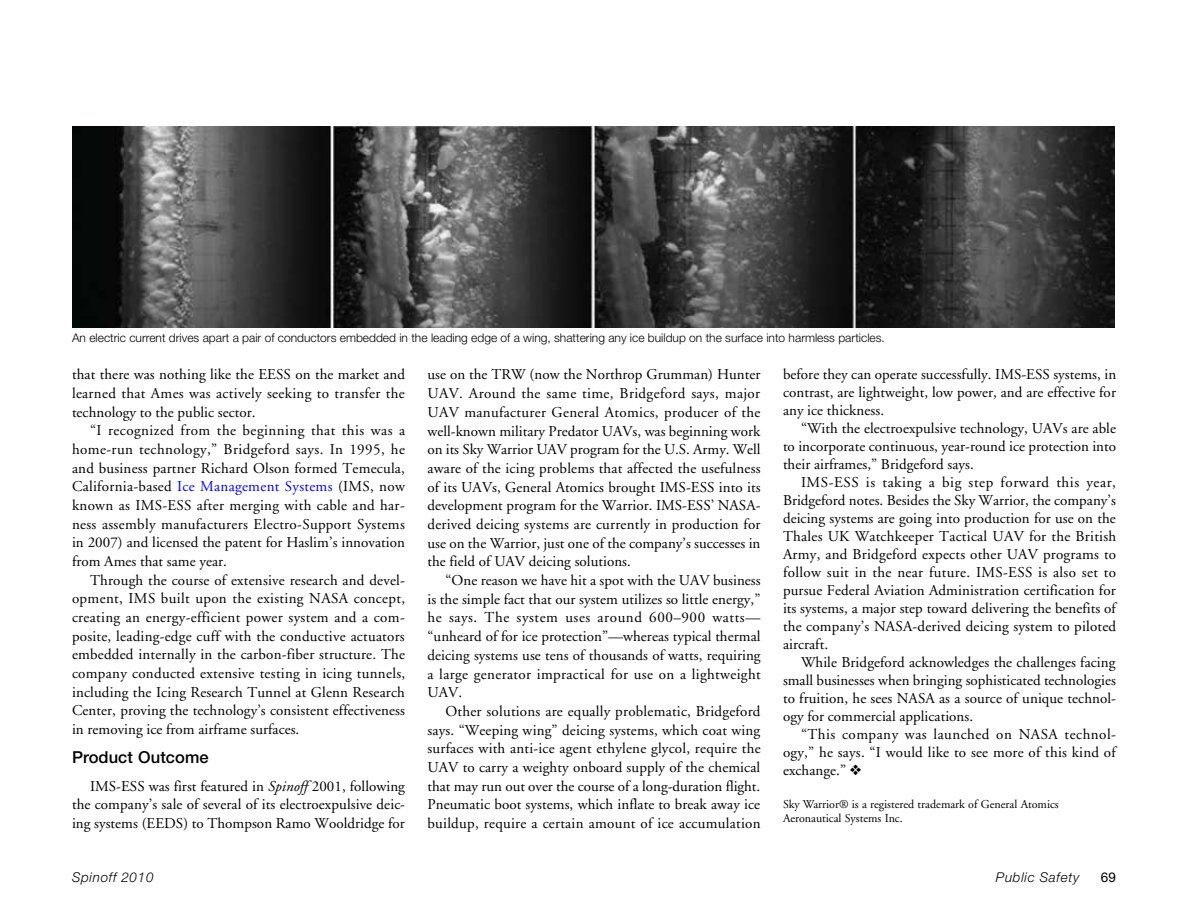
<style>
.page{position:relative;width:1188px;height:918px;background:#fff}
.page>*{position:absolute;margin:0;border:0;box-sizing:border-box;transform-origin:0 0}
.Subhead{font:500 16.5px "Helvetica Neue";letter-spacing:.005em;color:#000}
.t1{font:15px/18.8px "Adobe Garamond";letter-spacing:.005em;color:#000;text-align:justify}
.t2{font:italic 300 13.5px "Helvetica Neue";letter-spacing:.05em;color:#000}
.t3{font:13.5px "Helvetica Neue";color:#000}
.t4{font:300 12px "Helvetica Neue";color:#000}
.TM{font:12px/14.4px "Adobe Garamond";color:#000}
.s1{color:#00f}
.s2{font-style:italic}
</style>
<div class="page">
<img style="left:72px;top:126px;width:1043px;height:202px">
<p class="t4" style="left:72px;top:330px;width:814px">An electric current drives apart a pair of conductors embedded in the leading edge of a wing, shattering any ice buildup on the surface into harmless particles.</p>
<p class="t1" style="left:72px;top:366px;width:335px">that there was nothing like the EESS on the market and learned that Ames was actively seeking to transfer the technology to the public sector.</p>
<p class="t1" style="left:72px;top:422px;width:335px;text-indent:18px">“I recognized from the beginning that this was a home-run technology,” Bridgeford says. In 1995, he and business partner Richard Olson formed Temecula, California-based <span class="s1">Ice Management Systems</span> (IMS, now known as IMS-ESS after merging with cable and har&shy;ness assembly manufacturers Electro-Support Systems in 2007) and licensed the patent for Haslim’s innovation from Ames that same year.</p>
<p class="t1" style="left:72px;top:571px;width:335px;text-indent:18px">Through the course of extensive research and devel&shy;opment, IMS built upon the existing NASA concept, creating an energy-efficient power system and a com&shy;posite, leading-edge cuff with the conductive actuators embedded internally in the carbon-fiber structure. The company conducted extensive testing in icing tunnels, including the Icing Research Tunnel at Glenn Research Center, proving the technology’s consistent effectiveness in removing ice from airframe surfaces.</p>
<p class="Subhead" style="left:72px;top:747px;width:138px">Product Outcome</p>
<p class="t1" style="left:72px;top:777px;width:335px;text-indent:18px">IMS-ESS was first featured in <span class="s2">Spinoff</span> 2001, following the company’s sale of several of its electroexpulsive deic&shy;ing systems (EEDS) to Thompson Ramo Wooldridge for</p>
<p class="t1" style="left:428px;top:366px;width:335px">use on the TRW (now the Northrop Grumman) Hunter UAV. Around the same time, Bridgeford says, major UAV manufacturer General Atomics, producer of the well-known military Predator UAVs, was beginning work on its Sky Warrior UAV program for the U.S. Army. Well aware of the icing problems that affected the usefulness of its UAVs, General Atomics brought IMS-ESS into its development program for the Warrior. IMS-ESS’ NASA&shy;derived deicing systems are currently in production for use on the Warrior, just one of the company’s successes in the field of UAV deicing solutions.</p>
<p class="t1" style="left:428px;top:571px;width:335px;text-indent:18px">“One reason we have hit a spot with the UAV business is the simple fact that our system utilizes so little energy,” he says. The system uses around 600–900 watts— “unheard of for ice protection”—whereas typical thermal deicing systems use tens of thousands of watts, requiring a large generator impractical for use on a lightweight UAV.</p>
<p class="t1" style="left:428px;top:702px;width:335px;text-indent:18px">Other solutions are equally problematic, Bridgeford says. “Weeping wing” deicing systems, which coat wing surfaces with anti-ice agent ethylene glycol, require the UAV to carry a weighty onboard supply of the chemical that may run out over the course of a long-duration flight.<br>Pneumatic boot systems, which inflate to break away ice buildup, require a certain amount of ice accumulation</p>
<p class="t1" style="left:783px;top:366px;width:335px;line-height:18px">before they can operate successfully. IMS-ESS systems, in contrast, are lightweight, low power, and are effective for any ice thickness.</p>
<p class="t1" style="left:783px;top:420px;width:335px;line-height:18px;text-indent:18px">“With the electroexpulsive technology, UAVs are able to incorporate continuous, year-round ice protection into their airframes,” Bridgeford says.</p>
<p class="t1" style="left:783px;top:474px;width:335px;line-height:18px;text-indent:18px">IMS-ESS is taking a big step forward this year, Bridgeford notes. Besides the Sky Warrior, the company’s deicing systems are going into production for use on the Thales UK Watchkeeper Tactical UAV for the British Army, and Bridgeford expects other UAV programs to follow suit in the near future. IMS-ESS is also set to pursue Federal Aviation Administration certification for its systems, a major step toward delivering the benefits of the company’s NASA-derived deicing system to piloted aircraft.</p>
<p class="t1" style="left:783px;top:654px;width:334px;line-height:18px;text-indent:18px">While Bridgeford acknowledges the challenges facing small businesses when bringing sophisticated technologies to fruition, he sees NASA as a source of unique technol&shy;ogy for commercial applications.</p>
<p class="t1" style="left:783px;top:726px;width:335px;line-height:18px;text-indent:18px">“This company was launched on NASA technol&shy;ogy,” he says. “I would like to see more of this kind of exchange.” ❖</p>
<p class="TM" style="left:783px;top:797px;width:277px">Sky Warrior® is a registered trademark of General Atomics<br>Aeronautical Systems Inc.</p>
<p class="t2" style="left:72px;top:869px;width:83px">Spinoff 2010</p>
<p class="t2" style="left:996px;top:869px;width:85px">Public Safety</p>
<p class="t3" style="left:1101px;top:869px;width:17px">69</p>
</div>
